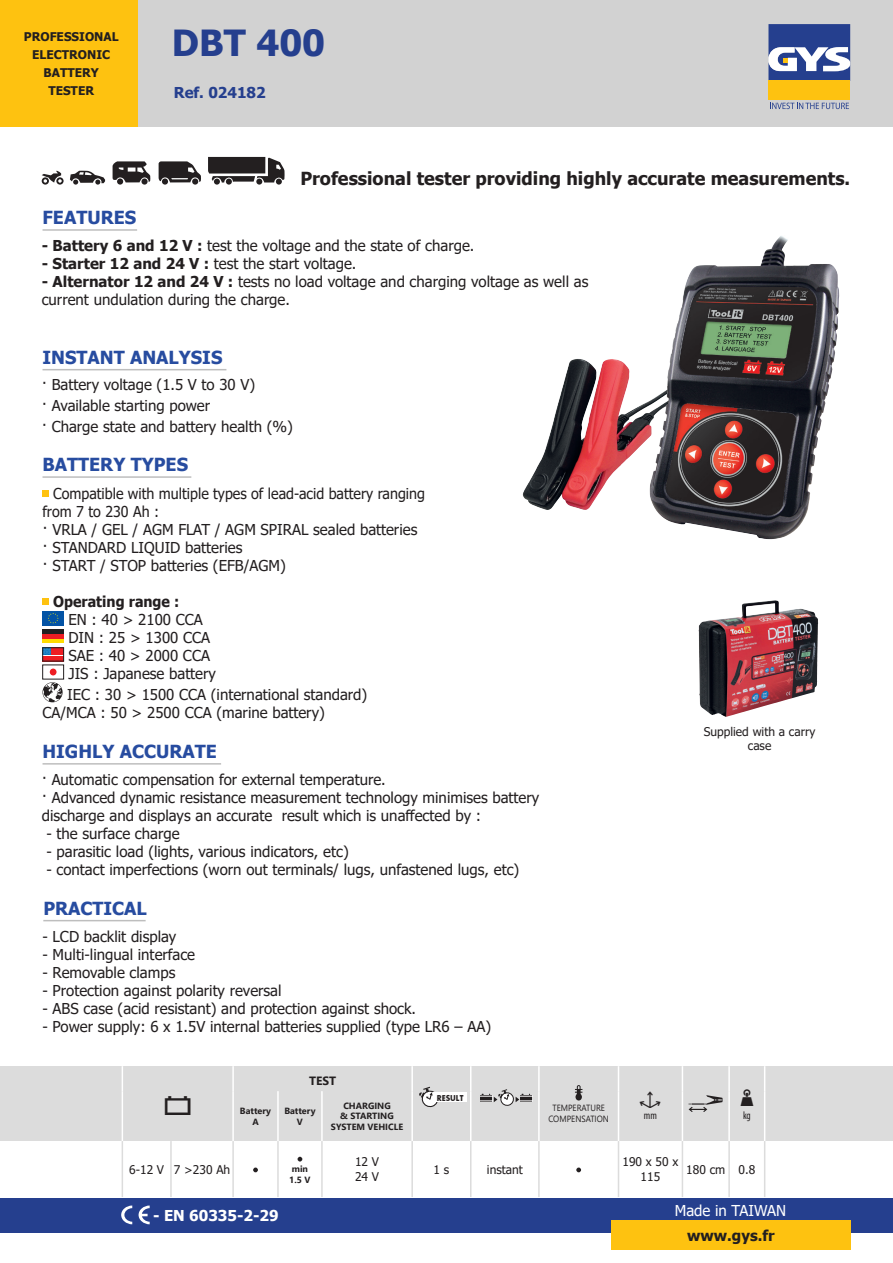
<style>
.page{position:relative;width:893px;height:1263px;background:#fff}
.page>*{position:absolute;margin:0;border:0;box-sizing:border-box;transform-origin:0 0}
.t1{font:700 36px "Tahoma";color:#253f8e}
.t2{font:700 18px "Tahoma";color:#274ca0}
.t3{font:700 18px "Tahoma";color:#231f20}
.t4{font:15px/18px "Tahoma";color:#231f20}
.t5{font:15px/18px "Tahoma";color:#231f20;scale:.95 1}
.t6{font:700 15px "Tahoma";color:#231f20;scale:.95 1}
.t7{font:700 15px "Tahoma";color:#fff}
.t8{font:15px "Tahoma";color:#fff}
.t9{font:700 15px "Tahoma";color:#253f8e}
.t10{font:700 15px "Tahoma";color:#231f20}
.t11{font:12px/14.4px "Tahoma";color:#231f20;text-align:center}
.t12{font:700 12px "Tahoma";color:#231f20}
.t13{font:700 12px "Segoe UI";color:#231f20}
.Normal_7pt_condensed{font:condensed 10.95px "Myriad Pro";color:#231f20;scale:.95 1}
.t14{font:700 9px/10.8px "Segoe UI";color:#231f20;text-align:center}
.t15{font:9px/10.8px "Segoe UI";color:#231f20;text-align:center;scale:.9 1}
.t16{font:700 8.85px "Futura";color:#231f20;scale:.9 1}
.s1{font-weight:700}
</style>
<div class="page">
<div style="left:137px;top:0;width:756px;height:127px;background:#d2d2d2"></div>
<div style="left:0;top:1198px;width:893px;height:34px;background:#253f8e"></div>
<div style="left:768px;top:81px;width:82px;height:19px;background:#fec210"></div>
<svg style="left:768px;top:24px;width:82px;height:57px"></svg>
<svg style="left:770px;top:103px;width:79px;height:6px"></svg>
<div style="left:0;top:0;width:137px;height:127px;background:#fec210"></div>
<div style="left:611px;top:1220px;width:239px;height:30px;background:#fec210"></div>
<div style="left:0;top:1066px;width:893px;height:75px;background:#dcdcdc"></div>
<svg style="left:122px;top:1066px;width:1px;height:25px"></svg>
<hr style="left:232px;top:1066px;width:2px;height:25px;background:#fff">
<hr style="left:411px;top:1066px;width:2px;height:25px;background:#fff">
<svg style="left:470px;top:1066px;width:1px;height:25px"></svg>
<hr style="left:538px;top:1066px;width:2px;height:25px;background:#fff">
<svg style="left:618px;top:1066px;width:1px;height:25px"></svg>
<svg style="left:682px;top:1066px;width:1px;height:25px"></svg>
<hr style="left:728px;top:1066px;width:2px;height:25px;background:#fff">
<svg style="left:764px;top:1066px;width:1px;height:25px"></svg>
<hr style="left:122px;top:1091px;width:1px;height:50px;background:#fff">
<hr style="left:232px;top:1091px;width:2px;height:50px;background:#fff">
<hr style="left:277px;top:1091px;width:2px;height:50px;background:#fff">
<hr style="left:321px;top:1091px;width:2px;height:50px;background:#fff">
<hr style="left:411px;top:1091px;width:2px;height:50px;background:#fff">
<hr style="left:470px;top:1091px;width:1px;height:50px;background:#fff">
<hr style="left:538px;top:1091px;width:2px;height:50px;background:#fff">
<hr style="left:618px;top:1091px;width:1px;height:50px;background:#fff">
<hr style="left:682px;top:1091px;width:1px;height:50px;background:#fff">
<hr style="left:728px;top:1091px;width:2px;height:50px;background:#fff">
<hr style="left:764px;top:1091px;width:1px;height:50px;background:#fff">
<svg style="left:419px;top:1087px;width:19px;height:20px"></svg>
<div style="left:433px;top:1092px;width:34px;height:10px;background:#fff"></div>
<svg style="left:480px;top:1089px;width:53px;height:17px"></svg>
<svg style="left:575px;top:1085px;width:7px;height:15px"></svg>
<svg style="left:689px;top:1095px;width:34px;height:17px"></svg>
<svg style="left:122px;top:1141px;width:643px;height:56px"></svg>
<svg style="left:121px;top:1205px;width:11px;height:19px"></svg>
<svg style="left:139px;top:1205px;width:11px;height:19px"></svg>
<svg style="left:42px;top:171px;width:22px;height:14px"></svg>
<svg style="left:70px;top:171px;width:35px;height:14px"></svg>
<svg style="left:113px;top:161px;width:37px;height:24px"></svg>
<svg style="left:159px;top:161px;width:42px;height:24px"></svg>
<svg style="left:208px;top:157px;width:77px;height:28px"></svg>
<hr style="left:43px;top:229px;width:94px;height:2px;background:#bebebe">
<div style="left:43px;top:490px;width:6px;height:7px;background:#fec210"></div>
<div style="left:43px;top:598px;width:6px;height:7px;background:#fec210"></div>
<div style="left:43px;top:611px;width:21px;height:14px;background:#0353a5"></div>
<svg style="left:48px;top:613px;width:11px;height:10px"></svg>
<div style="left:43px;top:629px;width:21px;height:5px;background:#231f20"></div>
<div style="left:43px;top:638px;width:21px;height:5px;background:#ffdc01"></div>
<hr style="left:43px;top:634px;width:21px;height:4px;background:#ee1d23">
<svg style="left:45px;top:649px;width:17px;height:10px"></svg>
<div style="left:43px;top:647px;width:21px;height:14px;border:1px solid #231f20"></div>
<div style="left:50px;top:668px;width:7px;height:7px;background:#ee1d23;border-radius:50%"></div>
<svg style="left:43px;top:682px;width:20px;height:20px"></svg>
<hr style="left:43px;top:476px;width:148px;height:2px;background:#bebebe">
<hr style="left:43px;top:763px;width:178px;height:2px;background:#bebebe">
<hr style="left:43px;top:369px;width:183px;height:1px;background:#bebebe">
<hr style="left:43px;top:920px;width:103px;height:1px;background:#bebebe">
<img style="left:522px;top:236px;width:277px;height:275px">
<img style="left:698px;top:600px;width:119px;height:117px">
<p class="t1" style="left:172px;top:18px;width:155px">DBT 400</p>
<p class="t12" style="left:24px;top:28px;width:96px">PROFESSIONAL</p>
<p class="t12" style="left:32px;top:46px;width:79px">ELECTRONIC</p>
<p class="t12" style="left:44px;top:64px;width:57px">BATTERY</p>
<p class="t12" style="left:48px;top:82px;width:47px">TESTER</p>
<p class="t9" style="left:174px;top:82px;width:93px">Ref. 024182</p>
<p class="t3" style="left:300px;top:165px;width:551px">Professional tester providing highly accurate measurements.</p>
<p class="t2" style="left:43px;top:205px;width:95px">FEATURES</p>
<p class="t4" style="left:42px;top:237px;width:434px"><span class="s1">- Battery 6 and 12 V :</span> test the voltage and the state of charge.</p>
<p class="t4" style="left:42px;top:255px;width:316px"><span class="s1">- Starter 12 and 24 V :</span> test the start voltage.</p>
<p class="t4" style="left:42px;top:273px;width:548px"><span class="s1">- Alternator 12 and 24 V :</span> tests no load voltage and charging voltage as well as current undulation during the charge.</p>
<p class="t2" style="left:43px;top:344px;width:181px">INSTANT ANALYSIS</p>
<p class="t4" style="left:42px;top:376px;width:215px">· Battery voltage (1.5 V to 30 V)</p>
<p class="t4" style="left:42px;top:397px;width:170px">· Available starting power</p>
<p class="t4" style="left:42px;top:418px;width:253px">· Charge state and battery health (%)</p>
<p class="t2" style="left:43px;top:452px;width:147px">BATTERY TYPES</p>
<p class="t5" style="left:43px;top:486px;width:404px;text-indent:11px">Compatible with multiple types of lead-acid battery ranging from 7 to 230 Ah :</p>
<p class="t4" style="left:43px;top:522px;width:376px">· VRLA / GEL / AGM FLAT / AGM SPIRAL sealed batteries</p>
<p class="t4" style="left:43px;top:540px;width:201px">· STANDARD LIQUID batteries</p>
<p class="t4" style="left:43px;top:558px;width:245px">· START / STOP batteries (EFB/AGM)</p>
<p class="t6" style="left:53px;top:591px;width:134px">Operating range :</p>
<p class="t4" style="left:68px;top:612px;width:136px">EN : 40 &gt; 2100 CCA</p>
<p class="t4" style="left:68px;top:630px;width:143px">DIN : 25 &gt; 1300 CCA</p>
<p class="t4" style="left:68px;top:648px;width:143px">SAE : 40 &gt; 2000 CCA</p>
<p class="t4" style="left:68px;top:666px;width:149px">JIS : Japanese battery</p>
<p class="t4" style="left:67px;top:687px;width:302px">IEC : 30 &gt; 1500 CCA (international standard)</p>
<p class="t4" style="left:43px;top:705px;width:284px">CA/MCA : 50 &gt; 2500 CCA (marine battery)</p>
<p class="t2" style="left:43px;top:739px;width:176px">HIGHLY ACCURATE</p>
<p class="t4" style="left:42px;top:772px;width:346px">· Automatic compensation for external temperature.</p>
<p class="t4" style="left:42px;top:790px;width:499px">· Advanced dynamic resistance measurement technology minimises battery discharge and displays an accurate result which is unaffected by :</p>
<p class="t4" style="left:46px;top:826px;width:135px">- the surface charge</p>
<p class="t4" style="left:46px;top:844px;width:304px">- parasitic load (lights, various indicators, etc)</p>
<p class="t4" style="left:46px;top:862px;width:474px">- contact imperfections (worn out terminals/ lugs, unfastened lugs, etc)</p>
<p class="t2" style="left:43px;top:895px;width:105px">PRACTICAL</p>
<p class="t4" style="left:43px;top:928px;width:135px">- LCD backlit display</p>
<p class="t4" style="left:43px;top:946px;width:154px">- Multi-lingual interface</p>
<p class="t4" style="left:43px;top:964px;width:134px">- Removable clamps</p>
<p class="t4" style="left:43px;top:982px;width:241px">- Protection against polarity reversal</p>
<p class="t4" style="left:43px;top:1000px;width:375px">- ABS case (acid resistant) and protection against shock.</p>
<p class="t4" style="left:43px;top:1018px;width:450px">- Power supply: 6 x 1.5V internal batteries supplied (type LR6 – AA)</p>
<p class="t11" style="left:704px;top:725px;width:113px">Supplied with a carry case</p>
<p class="t13" style="left:309px;top:1069px;width:29px">TEST</p>
<p class="t14" style="left:240px;top:1105px;width:33px">Battery<br>A</p>
<p class="t14" style="left:284px;top:1105px;width:33px">Battery<br>V</p>
<p class="t14" style="left:343px;top:1099px;width:49px">CHARGING</p>
<p class="t14" style="left:340px;top:1110px;width:55px">&amp; STARTING</p>
<p class="t14" style="left:331px;top:1121px;width:74px">SYSTEM VEHICLE</p>
<p class="t16" style="left:437px;top:1092px;width:31px">RESULT</p>
<p class="t15" style="left:548px;top:1102px;width:69px">TEMPERATURE<br>COMPENSATION</p>
<p class="Normal_7pt_condensed" style="left:644px;top:1109px;width:15px">mm</p>
<p class="Normal_7pt_condensed" style="left:743px;top:1109px;width:10px">kg</p>
<p class="t11" style="left:129px;top:1163px;width:36px">6-12 V</p>
<p class="t11" style="left:174px;top:1163px;width:58px">7 &gt;230 Ah</p>
<p class="t14" style="left:289px;top:1163px;width:23px;text-align:left">min<br>1.5 V</p>
<p class="t7" style="left:153px;top:1205px;width:127px">- EN 60335-2-29</p>
<p class="t11" style="left:355px;top:1155px;width:26px">12 V</p>
<p class="t11" style="left:355px;top:1170px;width:26px">24 V</p>
<p class="t11" style="left:434px;top:1163px;width:17px">1 s</p>
<p class="t11" style="left:487px;top:1163px;width:37px">instant</p>
<p class="t11" style="left:622px;top:1155px;width:57px">190 x 50 x<br>115</p>
<p class="t11" style="left:686px;top:1163px;width:41px">180 cm</p>
<p class="t11" style="left:738px;top:1163px;width:18px">0.8</p>
<p class="t8" style="left:675px;top:1200px;width:113px">Made in TAIWAN</p>
<p class="t10" style="left:687px;top:1225px;width:89px">www.gys.fr</p>
</div>
